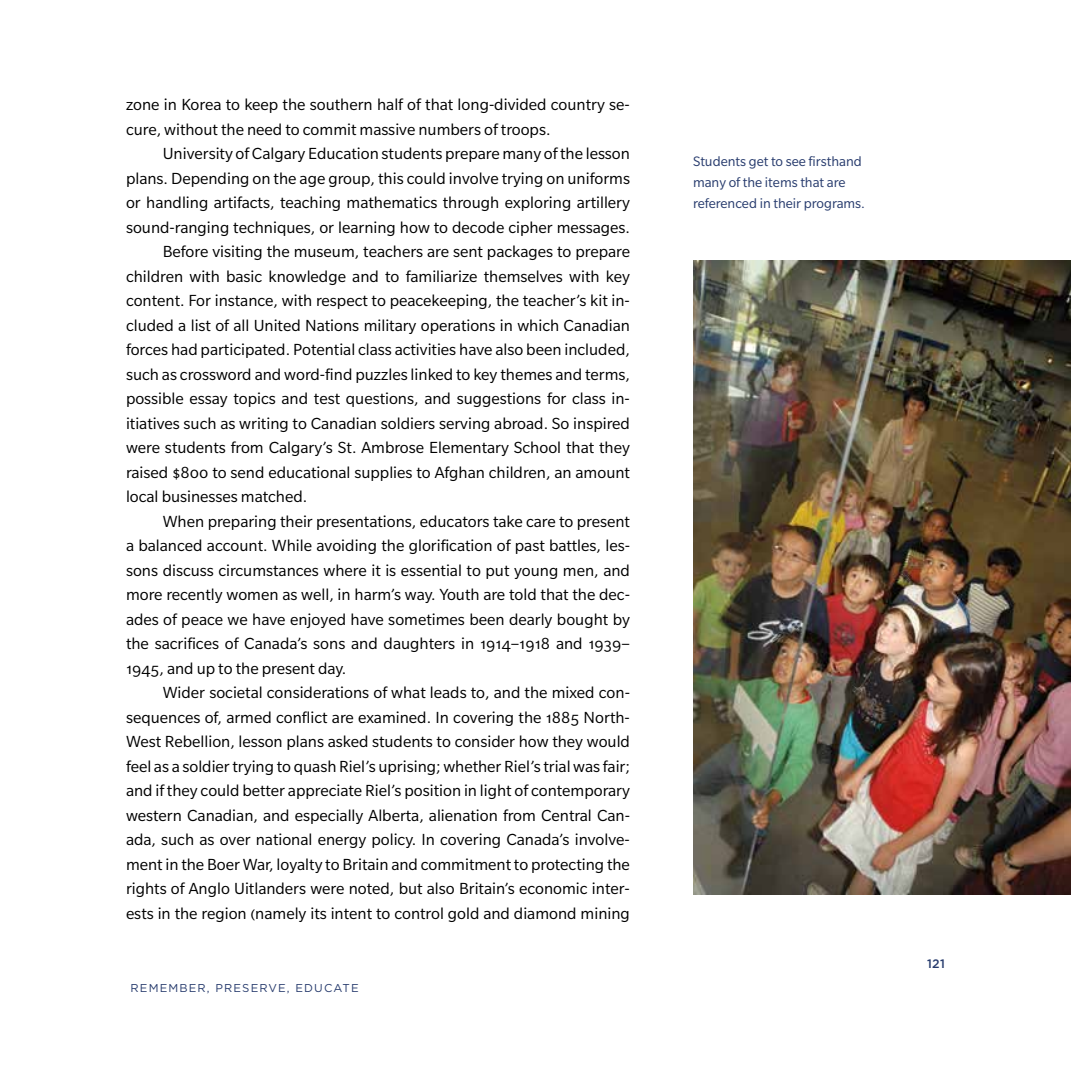
<style>
.page{position:relative;width:1071px;height:1071px;background:#fff}
.page>*{position:absolute;margin:0;border:0;box-sizing:border-box;transform-origin:0 0}
.t1{font:17.5px/24.5px "Slate Pro";color:#000}
.t2{font:14.88px/21px "Slate Pro";color:#273b6d}
.t3{font:500 12.25px "Gotham";color:#273b6d}
.t4{font:11.38px "Gotham";letter-spacing:.1em;color:#273b6d}
</style>
<div class="page">
<img style="left:693px;top:260px;width:378px;height:634px">
<p class="t1" style="left:126px;top:92px;width:505px">zone in Korea to keep the southern half of that long-divided country se&shy;cure, without the need to commit massive numbers of troops.</p>
<p class="t1" style="left:163px;top:141px;width:469px">University of Calgary Education students prepare many of the lesson</p>
<p class="t1" style="left:126px;top:166px;width:506px">plans. Depending on the age group, this could involve trying on uniforms</p>
<p class="t1" style="left:126px;top:190px;width:506px">or handling artifacts, teaching mathematics through exploring artillery</p>
<p class="t1" style="left:126px;top:215px;width:506px">sound-ranging techniques, or learning how to decode cipher messages.</p>
<p class="t1" style="left:163px;top:239px;width:469px">Before visiting the museum, teachers are sent packages to prepare</p>
<p class="t1" style="left:126px;top:264px;width:505px">children with basic knowledge and to familiarize themselves with key</p>
<p class="t1" style="left:126px;top:288px;width:505px">content. For instance, with respect to peacekeeping, the teacher’s kit in-</p>
<p class="t1" style="left:126px;top:313px;width:506px">cluded a list of all United Nations military operations in which Canadian</p>
<p class="t1" style="left:126px;top:337px;width:505px">forces had participated. Potential class activities have also been included,</p>
<p class="t1" style="left:126px;top:362px;width:505px">such as crossword and word-find puzzles linked to key themes and terms,</p>
<p class="t1" style="left:126px;top:386px;width:505px">possible essay topics and test questions, and suggestions for class in-</p>
<p class="t1" style="left:126px;top:411px;width:506px">itiatives such as writing to Canadian soldiers serving abroad. So inspired</p>
<p class="t1" style="left:126px;top:435px;width:506px">were students from Calgary’s St. Ambrose Elementary School that they</p>
<p class="t1" style="left:126px;top:460px;width:506px">raised $800 to send educational supplies to Afghan children, an amount</p>
<p class="t1" style="left:126px;top:484px;width:183px">local businesses matched.</p>
<p class="t1" style="left:163px;top:509px;width:469px">When preparing their presentations, educators take care to present</p>
<p class="t1" style="left:126px;top:533px;width:506px">a balanced account. While avoiding the glorification of past battles, les-</p>
<p class="t1" style="left:126px;top:558px;width:506px">sons discuss circumstances where it is essential to put young men, and</p>
<p class="t1" style="left:126px;top:582px;width:506px">more recently women as well, in harm’s way. Youth are told that the dec-</p>
<p class="t1" style="left:126px;top:607px;width:505px">ades of peace we have enjoyed have sometimes been dearly bought by</p>
<p class="t1" style="left:126px;top:631px;width:506px">the sacrifices of Canada’s sons and daughters in 1914–1918 and 1939–</p>
<p class="t1" style="left:126px;top:656px;width:222px">1945, and up to the present day.</p>
<p class="t1" style="left:163px;top:680px;width:469px">Wider societal considerations of what leads to, and the mixed con-</p>
<p class="t1" style="left:126px;top:705px;width:505px">sequences of, armed conflict are examined. In covering the 1885 North-</p>
<p class="t1" style="left:126px;top:729px;width:506px">West Rebellion, lesson plans asked students to consider how they would</p>
<p class="t1" style="left:126px;top:754px;width:505px">feel as a soldier trying to quash Riel’s uprising; whether Riel’s trial was fair;</p>
<p class="t1" style="left:126px;top:778px;width:505px">and if they could better appreciate Riel’s position in light of contemporary</p>
<p class="t1" style="left:126px;top:803px;width:506px">western Canadian, and especially Alberta, alienation from Central Can-</p>
<p class="t1" style="left:126px;top:827px;width:505px">ada, such as over national energy policy. In covering Canada’s involve-</p>
<p class="t1" style="left:126px;top:852px;width:505px">ment in the Boer War, loyalty to Britain and commitment to protecting the</p>
<p class="t1" style="left:126px;top:876px;width:505px">rights of Anglo Uitlanders were noted, but also Britain’s economic inter-</p>
<p class="t1" style="left:126px;top:901px;width:505px">ests in the region (namely its intent to control gold and diamond mining</p>
<p class="t4" style="left:131px;top:981px;width:230px">REMEMBER, PRESERVE, EDUCATE</p>
<p class="t2" style="left:693px;top:151px;width:174px">Students get to see firsthand many of the items that are referenced in their programs.</p>
<p class="t3" style="left:927px;top:955px;width:19px">121</p>
</div>
